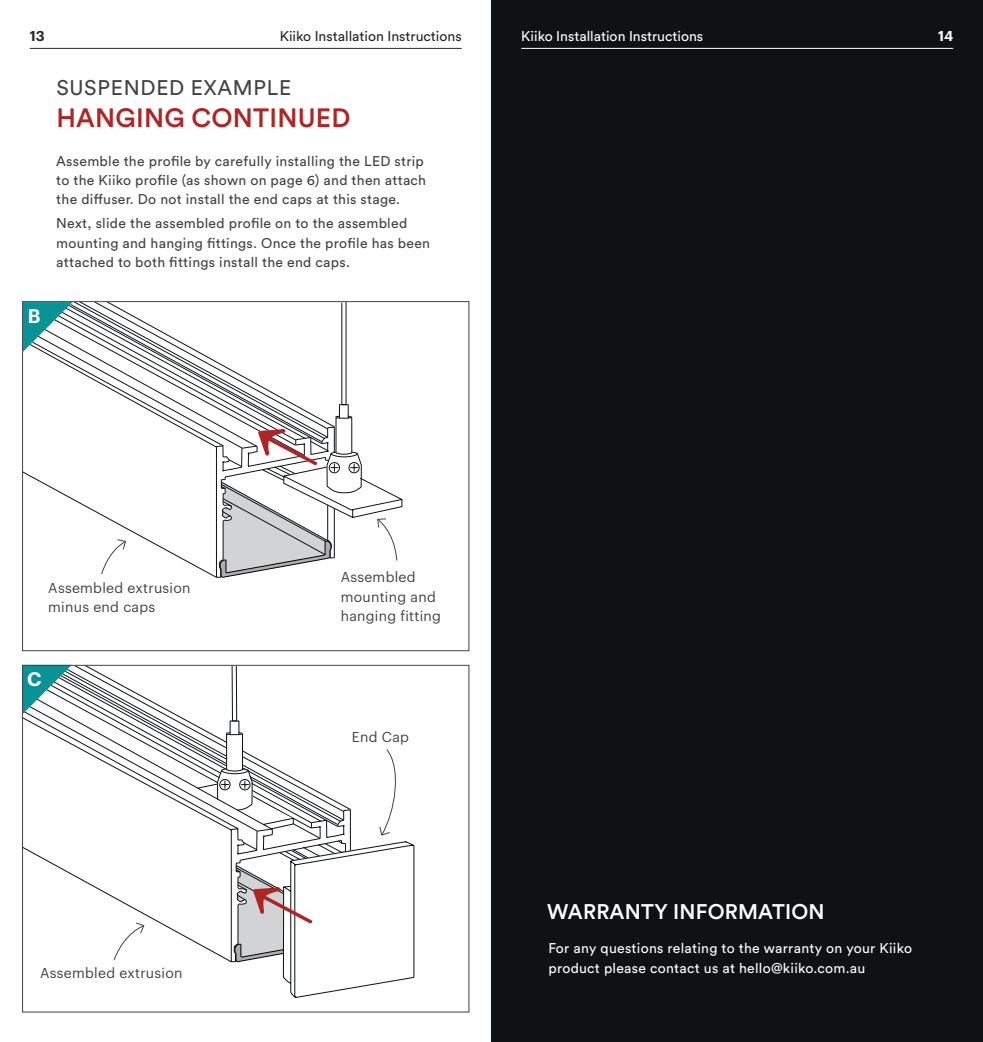
<style>
.page{position:relative;width:983px;height:1042px;background:#fff}
.page>*{position:absolute;margin:0;border:0;box-sizing:border-box;transform-origin:0 0}
.t1{font:500 26.25px "Circular Std";letter-spacing:.01em;color:#ae2525}
.t2{font:500 21px "Circular Std";letter-spacing:.01em;color:#fff}
.t3{font:21px "Circular Std";letter-spacing:.035em;color:#434345}
.t4{font:600 19.25px "Graphik";color:#fff}
.t5{font:14px/19.2px "Circular Std";letter-spacing:.02em;color:#434345}
.t6{font:14px/19.2px "Circular Std";letter-spacing:.02em;color:#fff}
.t7{font:14px/19.2px "Graphik";letter-spacing:.02em;color:#434345}
.t8{font:14px "Circular Std";color:#292829}
.t9{font:14px "Circular Std";color:#fff}
.t10{font:600 14px "Graphik";color:#292829}
.t11{font:600 14px "Graphik";color:#fff}
</style>
<div class="page">
<div style="left:491px;top:0;width:491px;height:1042px;background:#0e1214"></div>
<hr style="left:30px;top:48px;width:431px;height:1px;background:#292829">
<hr style="left:521px;top:48px;width:431px;height:1px;background:#fff">
<svg style="left:22px;top:302px;width:394px;height:711px"></svg>
<div style="left:22px;top:665px;width:447px;height:347px;border:1px solid #434345"></div>
<p class="t10" style="left:30px;top:25px;width:16px">13</p>
<p class="t8" style="left:280px;top:28px;width:183px">Kiiko Installation Instructions</p>
<p class="t9" style="left:521px;top:28px;width:183px">Kiiko Installation Instructions</p>
<p class="t11" style="left:937px;top:25px;width:17px">14</p>
<h2 class="t3" style="left:56px;top:75px;width:236px">SUSPENDED EXAMPLE</h2>
<h1 class="t1" style="left:56px;top:101px;width:295px">HANGING CONTINUED</h1>
<h3 class="t4" style="left:28px;top:301px;width:14px">B</h3>
<p class="t5" style="left:56px;top:151px;width:371px">Assemble the profile by carefully installing the LED strip to the Kiiko profile (as shown on page 6) and then attach the diffuser. Do not install the end caps at this stage.</p>
<p class="t5" style="left:56px;top:214px;width:375px">Next, slide the assembled profile on to the assembled mounting and hanging fittings. Once the profile has been attached to both fittings install the end caps.</p>
<p class="t7" style="left:48px;top:577px;width:144px">Assembled extrusion minus end caps</p>
<p class="t7" style="left:340px;top:566px;width:102px">Assembled mounting and hanging fitting</p>
<h3 class="t4" style="left:27px;top:664px;width:16px">C</h3>
<p class="t7" style="left:40px;top:962px;width:144px">Assembled extrusion</p>
<p class="t7" style="left:352px;top:726px;width:59px">End Cap</p>
<h2 class="t2" style="left:547px;top:899px;width:279px">WARRANTY INFORMATION</h2>
<p class="t6" style="left:548px;top:938px;width:365px">For any questions relating to the warranty on your Kiiko product please contact us at hello@kiiko.com.au</p>
</div>
